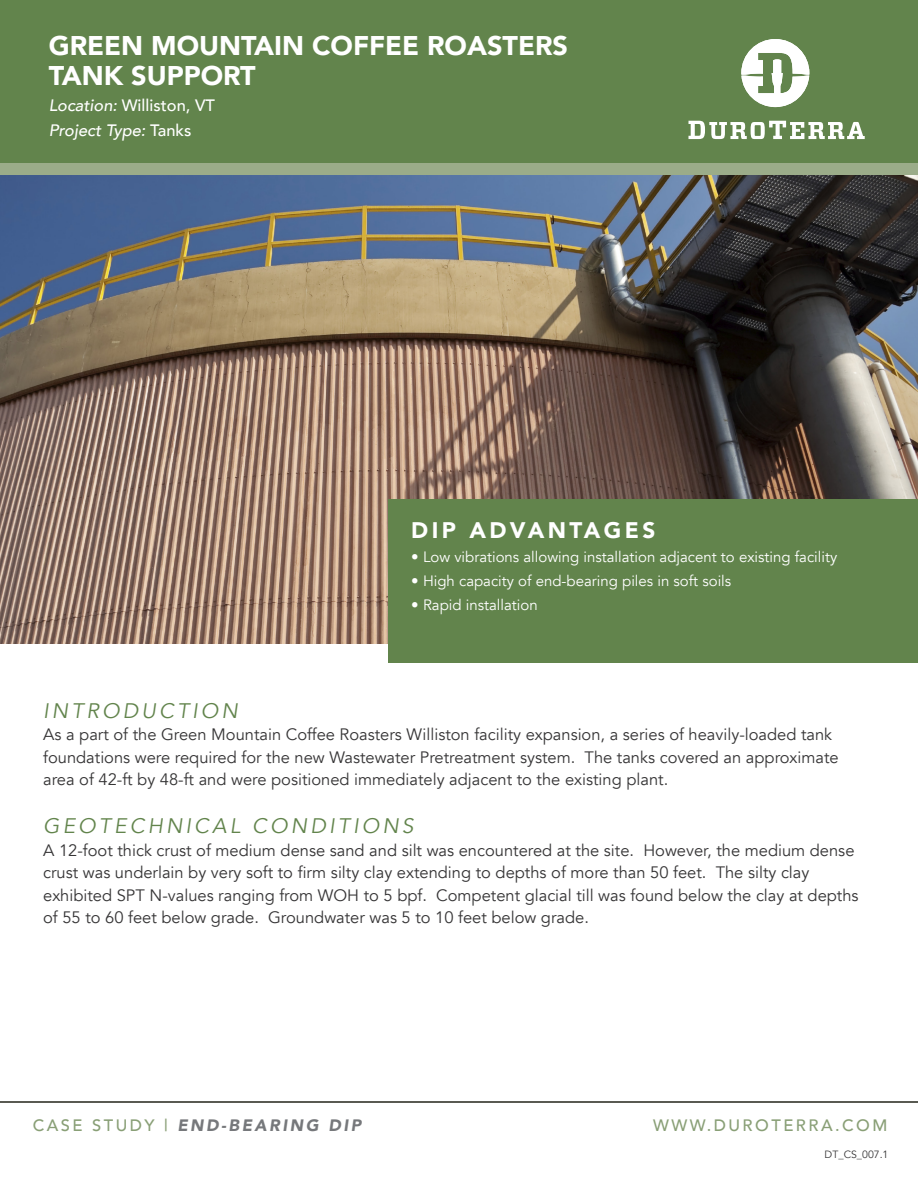
<style>
.page{position:relative;width:918px;height:1188px;background:#fff}
.page>*{position:absolute;margin:0;border:0;box-sizing:border-box;transform-origin:0 0}
.Website_address___pa{font:900 27px/30px "Avenir";color:#fff}
.Website_address___pa-2{font:900 22.5px "Avenir";letter-spacing:.15em;color:#fff}
.Website_address___pa-3{font:italic 21px "Avenir";letter-spacing:.15em;color:#62844c}
.Website_address___pa-4{font:16.5px/22.5px "Avenir";color:#363536}
.Website_address___pa-5{font:italic 900 16.5px "Avenir";letter-spacing:.15em;color:#76787b}
.Website_address___pa-6{font:500 16.5px "Avenir";color:#fff}
.Website_address___pa-7{font:500 16.5px "Avenir";letter-spacing:.15em;color:#899f76}
.Website_address___pa-8{font:italic 500 16.5px "Avenir";color:#fff}
.Website_address___pa-9{font:15px "Avenir";color:#fff}
.Website_address___pa-10{font:10.5px "Avenir";color:#363536}
.s1{font-style:italic}
.s2{font-style:normal}
.s3{font-weight:500;font-style:normal;color:#899f76}
</style>
<div class="page">
<img style="left:0;top:175px;width:917px;height:469px">
<div style="left:0;top:0;width:918px;height:175px;background:#62844c"></div>
<hr style="left:0;top:1101px;width:918px;height:2px;background:#595a52">
<div style="left:0;top:163px;width:918px;height:11px;background:#9bac89"></div>
<svg style="left:688px;top:121px;width:177px;height:18px"></svg>
<svg style="left:741px;top:39px;width:68px;height:68px"></svg>
<div style="left:389px;top:500px;width:529px;height:163px;background:#62844c"></div>
<p class="Website_address___pa" style="left:49px;top:30px;width:521px">GREEN MOUNTAIN COFFEE ROASTERS<br>TANK SUPPORT</p>
<p class="Website_address___pa-6" style="left:49px;top:91px;width:168px"><span class="s1">Location:</span> Williston, VT</p>
<p class="Website_address___pa-8" style="left:49px;top:121px;width:144px">Project Type: <span class="s2">Tanks</span></p>
<p class="Website_address___pa-2" style="left:411px;top:511px;width:245px">DIP ADVANTAGES</p>
<p class="Website_address___pa-9" style="left:411px;top:548px;width:427px">• Low vibrations allowing installation adjacent to existing facility</p>
<p class="Website_address___pa-9" style="left:411px;top:572px;width:321px">• High capacity of end-bearing piles in soft soils</p>
<p class="Website_address___pa-9" style="left:411px;top:596px;width:128px">• Rapid installation</p>
<p class="Website_address___pa-3" style="left:43px;top:698px;width:196px">INTRODUCTION</p>
<p class="Website_address___pa-4" style="left:43px;top:724px;width:797px">As a part of the Green Mountain Coffee Roasters Williston facility expansion, a series of heavily-loaded tank foundations were required for the new Wastewater Pretreatment system. The tanks covered an approximate area of 42-ft by 48-ft and were positioned immediately adjacent to the existing plant.</p>
<p class="Website_address___pa-3" style="left:43px;top:814px;width:372px">GEOTECHNICAL CONDITIONS</p>
<p class="Website_address___pa-4" style="left:43px;top:839px;width:817px">A 12-foot thick crust of medium dense sand and silt was encountered at the site. However, the medium dense crust was underlain by very soft to firm silty clay extending to depths of more than 50 feet. The silty clay exhibited SPT N-values ranging from WOH to 5 bpf. Competent glacial till was found below the clay at depths of 55 to 60 feet below grade. Groundwater was 5 to 10 feet below grade.</p>
<p class="Website_address___pa-5" style="left:33px;top:1111px;width:330px"><span class="s3">CASE STUDY |</span> END-BEARING DIP</p>
<p class="Website_address___pa-7" style="left:653px;top:1111px;width:236px">WWW.DUROTERRA.COM</p>
<p class="Website_address___pa-10" style="left:825px;top:1148px;width:65px">DT_CS_007.1</p>
</div>
